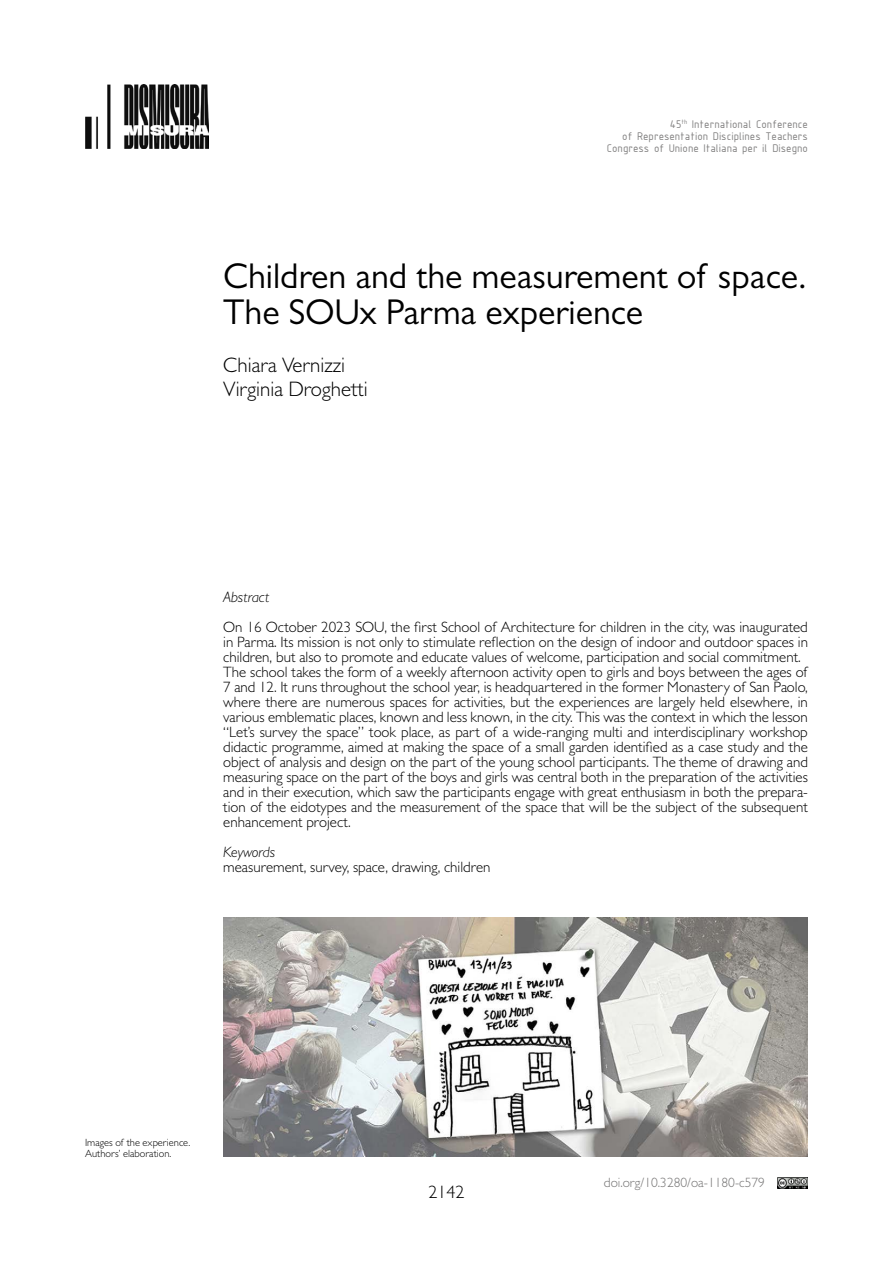
<style>
.page{position:relative;width:893px;height:1263px;background:#fff}
.page>*{position:absolute;margin:0;border:0;box-sizing:border-box;transform-origin:0 0}
.t1{font:36px/36px "Gill Sans";color:#000}
.t2{font:300 21px/24px "Gill Sans";color:#000}
.t3{font:300 18px "Gill Sans";color:#000}
.t4{font:300 15px/15px "Gill Sans";color:#000}
.t5{font:italic 300 15px "Gill Sans";color:#000}
.t6{font:300 13.5px "Gill Sans";color:#757474}
.t7{font:12px/12px "ISOCPEUR";color:#818080;text-align:right}
.t8{font:300 10.5px/10.5px "Gill Sans";color:#000}
</style>
<div class="page">
<img style="left:778px;top:1178px;width:30px;height:10px">
<img style="left:85px;top:85px;width:124px;height:63px">
<img style="left:223px;top:918px;width:585px;height:239px">
<p class="t7" style="left:607px;top:118px;width:203px">45<sup>th</sup> International Conference<br>of Representation Disciplines Teachers<br>Congress of Unione Italiana per il Disegno</p>
<h1 class="t1" style="left:223px;top:258px;width:585px">Children and the measurement of space.<br>The SOUx Parma experience</h1>
<h2 class="t2" style="left:223px;top:353px;width:146px">Chiara Vernizzi<br>Virginia Droghetti</h2>
<p class="t5" style="left:223px;top:588px;width:48px">Abstract</p>
<p class="t4" style="left:223px;top:619px;width:586px">On 16 October 2023 SOU, the first School of Architecture for children in the city, was inaugurated in Parma. Its mission is not only to stimulate reflection on the design of indoor and outdoor spaces in children, but also to promote and educate values of welcome, participation and social commitment.<br>The school takes the form of a weekly afternoon activity open to girls and boys between the ages of 7 and 12. It runs throughout the school year, is headquartered in the former Monastery of San Paolo, where there are numerous spaces for activities, but the experiences are largely held elsewhere, in various emblematic places, known and less known, in the city. This was the context in which the lesson “Let’s survey the space” took place, as part of a wide-ranging multi and interdisciplinary workshop didactic programme, aimed at making the space of a small garden identified as a case study and the object of analysis and design on the part of the young school participants. The theme of drawing and measuring space on the part of the boys and girls was central both in the preparation of the activities and in their execution, which saw the participants engage with great enthusiasm in both the prepara&shy;tion of the eidotypes and the measurement of the space that will be the subject of the subsequent enhancement project.</p>
<p class="t5" style="left:223px;top:843px;width:53px">Keywords</p>
<p class="t4" style="left:223px;top:859px;width:269px">measurement, survey, space, drawing, children</p>
<p class="t8" style="left:85px;top:1137px;width:107px">Images of the experience.<br>Authors’ elaboration.</p>
<p class="t3" style="left:428px;top:1181px;width:37px">2142</p>
<p class="t6" style="left:604px;top:1175px;width:163px">doi.org/10.3280/oa-1180-c579</p>
</div>
